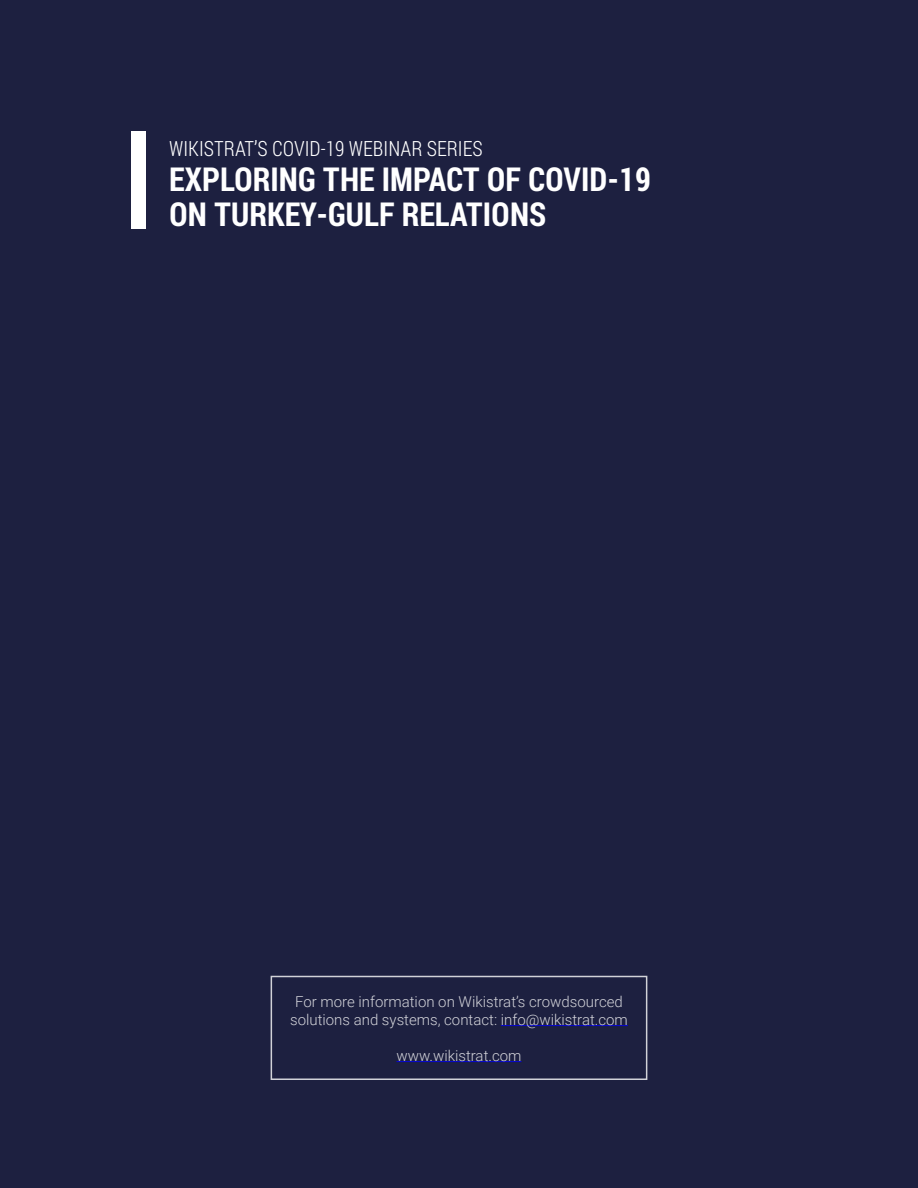
<style>
.page{position:relative;width:918px;height:1188px;background:#1d2040}
.page>*{position:absolute;margin:0;border:0;box-sizing:border-box;transform-origin:0 0}
.t1{font:700 33px/34.8px "Roboto Condensed";color:#fff}
.t2{font:300 21px "Roboto Condensed";color:#fff}
.t3{font:300 15px/18px "Roboto";color:#fff;text-align:center}
</style>
<div class="page">
<div style="left:131px;top:131px;width:15px;height:98px;background:#fff"></div>
<hr style="left:501px;top:1025px;width:127px;height:1px;background:#00f">
<hr style="left:396px;top:1061px;width:126px;height:1px;background:#00f">
<div style="left:271px;top:976px;width:376px;height:104px;border:2px solid #fff"></div>
<h2 class="t2" style="left:169px;top:134px;width:315px">WIKISTRAT’S COVID-19 WEBINAR SERIES</h2>
<h1 class="t1" style="left:169px;top:161px;width:483px">EXPLORING THE IMPACT OF COVID-19<br>ON TURKEY-GULF RELATIONS</h1>
<p class="t3" style="left:290px;top:992px;width:339px">For more information on Wikistrat’s crowdsourced solutions and systems, contact: info@wikistrat.com</p>
<p class="t3" style="left:396px;top:1046px;width:127px">www.wikistrat.com</p>
</div>
